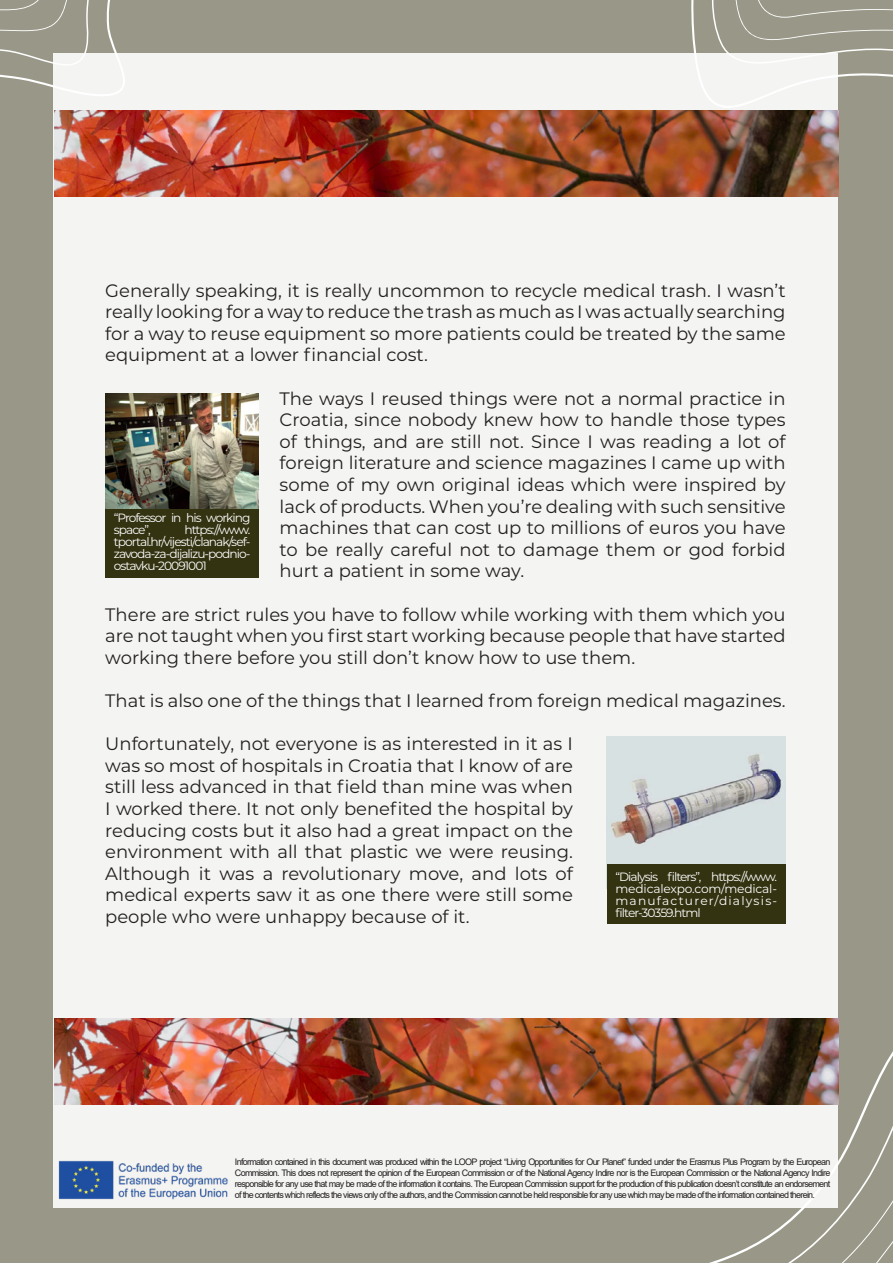
<style>
.page{position:relative;width:893px;height:1263px;background:#999888}
.page>*{position:absolute;margin:0;border:0;box-sizing:border-box;transform-origin:0 0}
.t1{font:18px/21.6px "Montserrat";color:#231f20;text-align:justify}
.t2{font:12px/12px "Montserrat";letter-spacing:-.08em;color:#fff;text-align:justify}
.t3{font:9px/10.9px "Arial";letter-spacing:-.08em;color:#231f20;text-align:justify}
</style>
<div class="page">
<svg style="left:772px;top:1094px;width:121px;height:169px"></svg>
<svg style="left:691px;top:0;width:202px;height:77px"></svg>
<div style="left:53px;top:53px;width:785px;height:1155px;background:#f4f4f2"></div>
<svg style="left:0;top:0;width:125px;height:96px"></svg>
<img style="left:58px;top:1160px;width:170px;height:40px">
<img style="left:54px;top:111px;width:785px;height:86px">
<img style="left:54px;top:1019px;width:785px;height:86px">
<img style="left:607px;top:737px;width:179px;height:152px">
<div style="left:105px;top:506px;width:154px;height:72px;background:#333211"></div>
<div style="left:607px;top:864px;width:178px;height:60px;background:#333211"></div>
<img style="left:105px;top:393px;width:154px;height:115px">
<p class="t1" style="left:105px;top:279px;width:682px">Generally speaking, it is really uncommon to recycle medical trash. I wasn’t really looking for a way to reduce the trash as much as I was actually searching for a way to reuse equipment so more patients could be treated by the same equipment at a lower financial cost.</p>
<p class="t1" style="left:280px;top:387px;width:508px">The ways I reused things were not a normal practice in Croatia, since nobody knew how to handle those types of things, and are still not. Since I was reading a lot of foreign literature and science magazines I came up with some of my own original ideas which were inspired by lack of products. When you’re dealing with such sensitive machines that can cost up to millions of euros you have to be really careful not to damage them or god forbid hurt a patient in some way.</p>
<p class="t1" style="left:105px;top:603px;width:682px">There are strict rules you have to follow while working with them which you are not taught when you first start working because people that have started working there before you still don’t know how to use them.</p>
<p class="t1" style="left:105px;top:689px;width:682px">That is also one of the things that I learned from foreign medical magazines.</p>
<p class="t1" style="left:105px;top:732px;width:469px">Unfortunately, not everyone is as interested in it as I was so most of hospitals in Croatia that I know of are still less advanced in that field than mine was when I worked there. It not only benefited the hospital by reducing costs but it also had a great impact on the environment with all that plastic we were reusing.<br>Although it was a revolutionary move, and lots of medical experts saw it as one there were still some people who were unhappy because of it.</p>
<p class="t2" style="left:114px;top:511px;width:138px">“Professor in his working space”,</p>
<p class="t2" style="left:114px;top:523px;width:138px;text-indent:71px">https://www. tportal.hr/vijesti/clanak/sef&shy;zavoda-za-dijalizu-podnio&shy;ostavku-20091001</p>
<p class="t2" style="left:615px;top:870px;width:163px">“Dialysis filters”, https://www. medicalexpo.com/medical&shy;manufacturer/dialysis&shy;filter-30359.html</p>
<p class="t3" style="left:235px;top:1156px;width:597px">Information contained in this document was produced within the LOOP project “Living Opportunities for Our Planet” funded under the Erasmus Plus Program by the European Commission. This does not represent the opinion of the European Commission or of the National Agency Indire nor is the European Commission or the National Agency Indire responsible for any use that may be made of the information it contains. The European Commission support for the production of this publication doesn’t constitute an endorsement of the contents which reflects the views only of the authors, and the Commission cannot be held responsible for any use which may be made of the information contained therein.</p>
</div>
